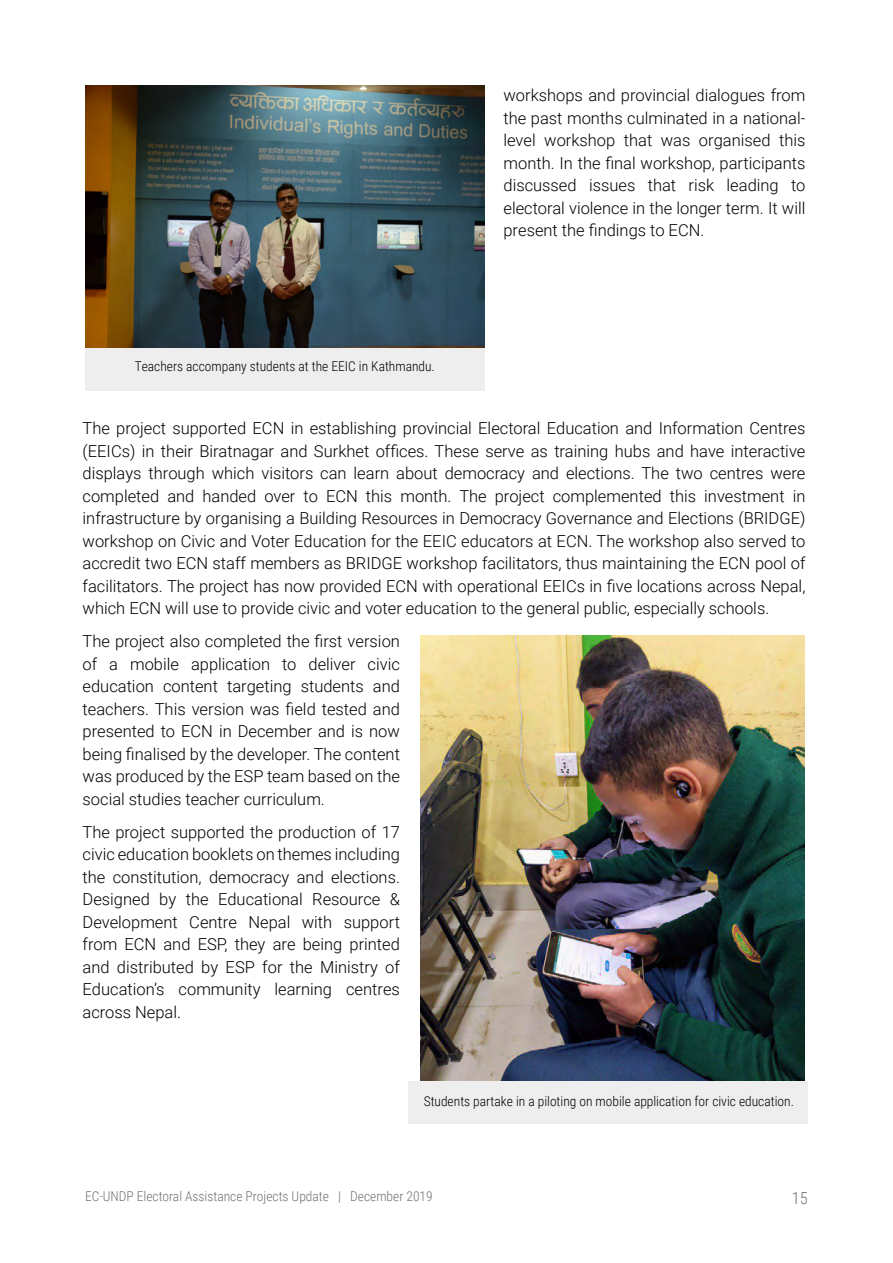
<style>
.page{position:relative;width:893px;height:1263px;background:#fff}
.page>*{position:absolute;margin:0;border:0;box-sizing:border-box;transform-origin:0 0}
.t1{font:300 16.5px/22.5px "Roboto";color:#000;text-align:justify}
.t2{font:300 16.5px "Roboto Condensed";color:#6f7174}
.t3{font:300 13.5px "Roboto Condensed";color:#000}
.t4{font:300 13.5px "Roboto Condensed";color:#6f7174}
</style>
<div class="page">
<img style="left:85px;top:85px;width:399px;height:263px">
<div style="left:85px;top:349px;width:399px;height:42px;background:#eee"></div>
<img style="left:420px;top:636px;width:385px;height:445px">
<div style="left:408px;top:1081px;width:400px;height:42px;background:#eee"></div>
<p class="t3" style="left:135px;top:356px;width:302px">Teachers accompany students at the EEIC in Kathmandu.</p>
<p class="t1" style="left:503px;top:83px;width:303px">workshops and provincial dialogues from the past months culminated in a national&shy;level workshop that was organised this month. In the final workshop, participants discussed issues that risk leading to electoral violence in the longer term. It will present the findings to ECN.</p>
<p class="t1" style="left:83px;top:417px;width:724px">The project supported ECN in establishing provincial Electoral Education and Information Centres (EEICs) in their Biratnagar and Surkhet offices. These serve as training hubs and have interactive displays through which visitors can learn about democracy and elections. The two centres were completed and handed over to ECN this month. The project complemented this investment in infrastructure by organising a Building Resources in Democracy Governance and Elections (BRIDGE) workshop on Civic and Voter Education for the EEIC educators at ECN. The workshop also served to accredit two ECN staff members as BRIDGE workshop facilitators, thus maintaining the ECN pool of facilitators. The project has now provided ECN with operational EEICs in five locations across Nepal, which ECN will use to provide civic and voter education to the general public, especially schools.</p>
<p class="t1" style="left:83px;top:630px;width:319px">The project also completed the first version of a mobile application to deliver civic education content targeting students and teachers. This version was field tested and presented to ECN in December and is now being finalised by the developer. The content was produced by the ESP team based on the social studies teacher curriculum.</p>
<p class="t1" style="left:83px;top:820px;width:319px">The project supported the production of 17 civic education booklets on themes including the constitution, democracy and elections.<br>Designed by the Educational Resource &amp; Development Centre Nepal with support from ECN and ESP, they are being printed and distributed by ESP for the Ministry of Education’s community learning centres across Nepal.</p>
<p class="t3" style="left:424px;top:1092px;width:372px">Students partake in a piloting on mobile application for civic education.</p>
<p class="t4" style="left:85px;top:1186px;width:349px">EC-UNDP Electoral Assistance Projects Update | December 2019</p>
<p class="t2" style="left:792px;top:1186px;width:18px">15</p>
</div>
